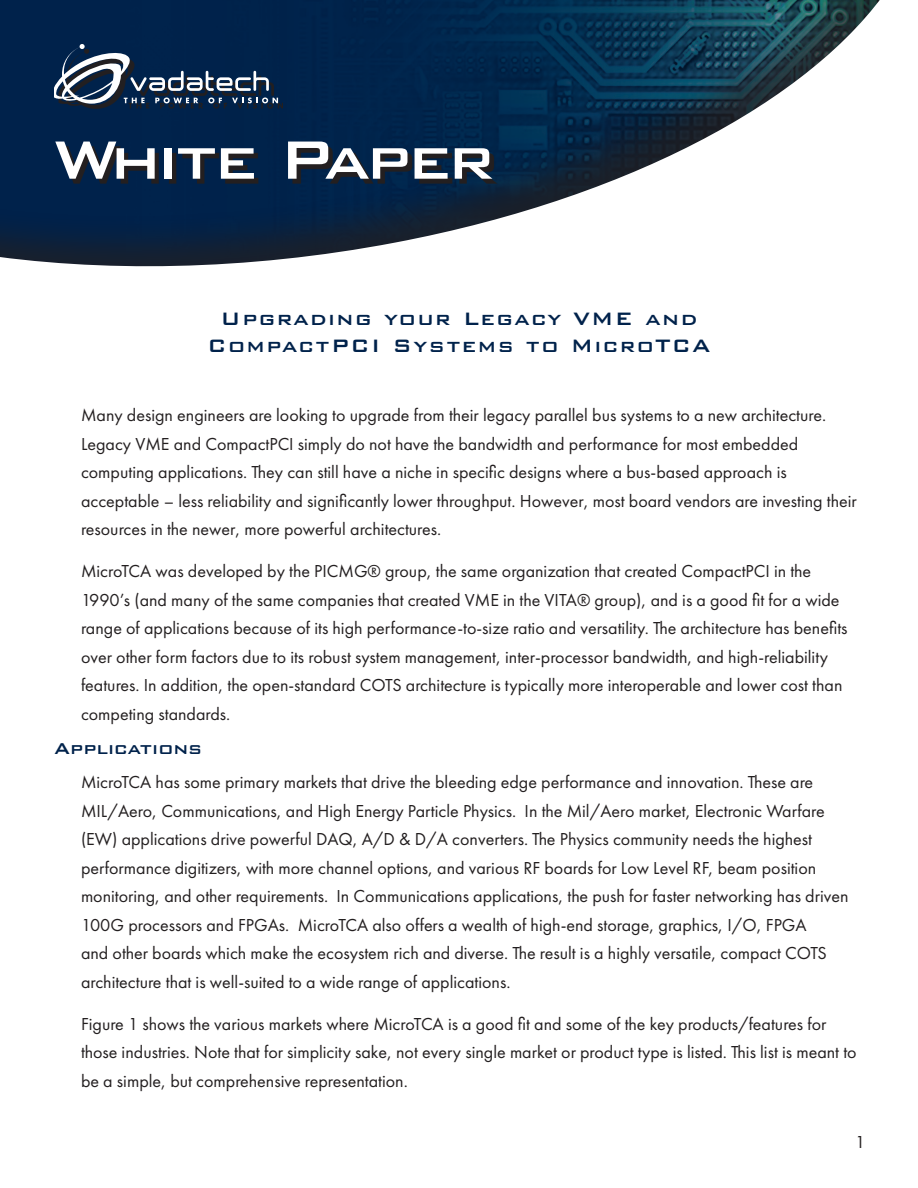
<style>
.page{position:relative;width:918px;height:1188px;background:#fff}
.page>*{position:absolute;margin:0;border:0;box-sizing:border-box;transform-origin:0 0}
.t1{font:500 72px "Bank Gothic BT";letter-spacing:-.05em;color:#fff}
.t2{font:500 24px/27px "Bank Gothic BT";letter-spacing:.06em;color:#00224b;text-align:center}
.t3{font:500 21px "Bank Gothic BT";color:#00224b}
.t4{font:18px/28.5px "Futura PT";color:#231f20}
</style>
<div class="page">
<svg style="left:0;top:0;width:880px;height:267px"></svg>
<svg style="left:60px;top:146px;width:437px;height:38px;fill:#00224a"></svg>
<div style="left:59px;top:49px;width:224px;height:60px;background:#231f20;opacity:.98"></div>
<svg style="left:54px;top:44px;width:224px;height:60px"></svg>
<h1 class="t1" style="left:52px;top:120px;width:444px">White Paper</h1>
<h2 class="t2" style="left:207px;top:305px;width:505px">Upgrading your Legacy VME and<br>CompactPCI Systems to MicroTCA</h2>
<p class="t4" style="left:81px;top:401px;width:777px">Many design engineers are looking to upgrade from their legacy parallel bus systems to a new architecture.<br>Legacy VME and CompactPCI simply do not have the bandwidth and performance for most embedded computing applications. They can still have a niche in specific designs where a bus-based approach is acceptable – less reliability and significantly lower throughput. However, most board vendors are investing their resources in the newer, more powerful architectures.</p>
<p class="t4" style="left:81px;top:557px;width:768px">MicroTCA was developed by the PICMG® group, the same organization that created CompactPCI in the 1990’s (and many of the same companies that created VME in the VITA® group), and is a good fit for a wide range of applications because of its high performance-to-size ratio and versatility. The architecture has benefits over other form factors due to its robust system management, inter-processor bandwidth, and high-reliability features. In addition, the open-standard COTS architecture is typically more interoperable and lower cost than competing standards.</p>
<p class="t3" style="left:54px;top:737px;width:150px">Applications</p>
<p class="t4" style="left:81px;top:768px;width:769px">MicroTCA has some primary markets that drive the bleeding edge performance and innovation. These are MIL/Aero, Communications, and High Energy Particle Physics. In the Mil/Aero market, Electronic Warfare (EW) applications drive powerful DAQ, A/D &amp; D/A converters. The Physics community needs the highest performance digitizers, with more channel options, and various RF boards for Low Level RF, beam position monitoring, and other requirements. In Communications applications, the push for faster networking has driven 100G processors and FPGAs. MicroTCA also offers a wealth of high-end storage, graphics, I/O, FPGA<br>and other boards which make the ecosystem rich and diverse. The result is a highly versatile, compact COTS architecture that is well-suited to a wide range of applications.</p>
<p class="t4" style="left:81px;top:1010px;width:777px">Figure 1 shows the various markets where MicroTCA is a good fit and some of the key products/features for those industries. Note that for simplicity sake, not every single market or product type is listed. This list is meant to be a simple, but comprehensive representation.</p>
<p class="t4" style="left:855px;top:1127px;width:12px">1</p>
</div>
